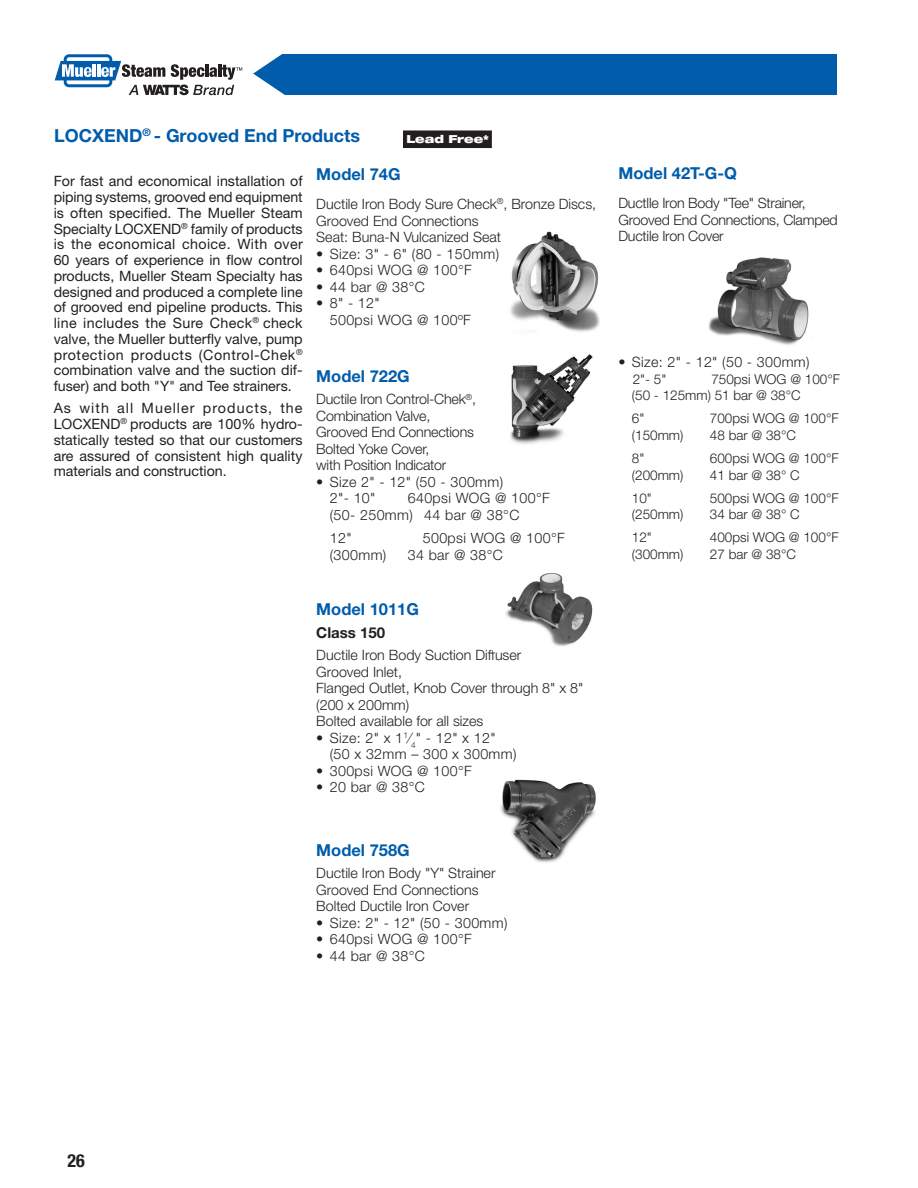
<style>
.page{position:relative;width:918px;height:1188px;background:#fff}
.page>*{position:absolute;margin:0;border:0;box-sizing:border-box;transform-origin:0 0}
.t1{font:700 18px "Helvetica Neue LT Std";color:#015dab}
.t2{font:700 condensed 18px "Helvetica Neue LT Std";color:#231f20}
.t3{font:700 16.5px "Helvetica Neue LT Std";color:#015dab}
.t4{font:700 15px "Helvetica Neue LT Std";color:#231f20}
.Body{font:14.25px/15.8px "Helvetica Neue LT Std";color:#231f20;text-align:justify}
.Product_Descriptio{font:300 14.25px/16.5px "Helvetica Neue LT Std";color:#231f20}
.Product_Descriptio-2{font:300 14.25px/16.5px "Helvetica Neue LT Std";letter-spacing:.025em;color:#231f20}
.Product_Specs_2{font:300 14.25px/16.5px "Helvetica Neue LT Std";letter-spacing:.025em;color:#231f20}
.Product_Specs_2-2{font:300 13.5px/16.5px "Helvetica Neue LT Std";color:#231f20}
.t5{font:900 expanded 11.1px "Helvetica Neue LT Std";color:#fff}
</style>
<div class="page">
<div style="left:251px;top:55px;width:586px;height:40px;background:#015dab"></div>
<svg style="left:55px;top:54px;width:240px;height:42px"></svg>
<img style="left:510px;top:231px;width:90px;height:101px">
<img style="left:510px;top:354px;width:83px;height:90px">
<img style="left:505px;top:573px;width:88px;height:74px">
<img style="left:500px;top:779px;width:96px;height:84px">
<img style="left:708px;top:257px;width:101px;height:88px">
<div style="left:404px;top:131px;width:87px;height:17px;background:#231f20"></div>
<p class="t1" style="left:54px;top:124px;width:308px">LOCXEND<sup>®</sup> - Grooved End Products</p>
<p class="t3" style="left:316px;top:164px;width:86px">Model 74G</p>
<p class="Product_Descriptio" style="left:316px;top:195px;width:281px">Ductile Iron Body Sure Check<sup>®</sup>, Bronze Discs,<br>Grooved End Connections<br>Seat: Buna-N Vulcanized Seat</p>
<p class="Product_Descriptio-2" style="left:316px;top:245px;width:184px">• Size: 3" - 6" (80 - 150mm)</p>
<p class="Product_Descriptio-2" style="left:316px;top:261px;width:157px">• 640psi WOG @ 100°F</p>
<p class="Product_Descriptio" style="left:316px;top:278px;width:110px">• 44 bar @ 38°C</p>
<p class="Product_Descriptio-2" style="left:330px;top:294px;width:143px;text-indent:-13px">• 8" - 12"<br>500psi WOG @ 100ºF</p>
<p class="t5" style="left:406px;top:132px;width:84px">Lead Free*</p>
<p class="Body" style="left:54px;top:173px;width:251px">For fast and economical installation of piping systems, grooved end equipment is often specified. The Mueller Steam Specialty LOCXEND<sup>®</sup> family of products is the economical choice. With over 60 years of experience in flow control products, Mueller Steam Specialty has designed and produced a complete line of grooved end pipeline products. This line includes the Sure Check<sup>®</sup> check valve, the Mueller butterfly valve, pump protection products (Control-Chek<sup>® </sup>combination valve and the suction dif&shy;fuser) and both "Y" and Tee strainers.</p>
<p class="Body" style="left:54px;top:400px;width:251px">As with all Mueller products, the LOCXEND<sup>®</sup> products are 100% hydro&shy;statically tested so that our customers are assured of consistent high quality materials and construction.</p>
<p class="t3" style="left:316px;top:366px;width:95px">Model 722G</p>
<p class="Product_Descriptio" style="left:316px;top:391px;width:161px">Ductile Iron Control-Chek<sup>®</sup>,<br>Combination Valve,<br>Grooved End Connections<br>Bolted Yoke Cover,<br>with Position Indicator</p>
<p class="Product_Descriptio-2" style="left:316px;top:473px;width:188px">• Size 2" - 12" (50 - 300mm)</p>
<p class="Product_Specs_2" style="left:330px;top:490px;width:47px">2"- 10"</p>
<p class="Product_Specs_2" style="left:330px;top:490px;width:221px;text-indent:78px">640psi WOG @ 100°F (50- 250mm) 44 bar @ 38°C</p>
<p class="Product_Specs_2" style="left:330px;top:530px;width:23px">12"</p>
<p class="Product_Specs_2" style="left:423px;top:530px;width:143px">500psi WOG @ 100°F</p>
<p class="Product_Specs_2" style="left:330px;top:546px;width:58px">(300mm)</p>
<p class="Product_Specs_2" style="left:408px;top:546px;width:97px">34 bar @ 38°C</p>
<p class="t3" style="left:316px;top:599px;width:104px">Model 1011G</p>
<p class="t4" style="left:316px;top:624px;width:70px">Class 150</p>
<p class="Product_Descriptio" style="left:316px;top:647px;width:269px">Ductile Iron Body Suction Diffuser<br>Grooved Inlet,<br>Flanged Outlet, Knob Cover through 8" x 8" (200 x 200mm)<br>Bolted available for all sizes</p>
<p class="Product_Descriptio-2" style="left:330px;top:729px;width:188px;text-indent:-13px">• Size: 2" x 1<sup>1</sup>⁄<sub>4</sub>" - 12" x 12" (50 x 32mm – 300 x 300mm)</p>
<p class="Product_Descriptio-2" style="left:316px;top:762px;width:157px">• 300psi WOG @ 100°F</p>
<p class="Product_Descriptio" style="left:316px;top:779px;width:110px">• 20 bar @ 38°C</p>
<p class="t3" style="left:316px;top:840px;width:95px">Model 758G</p>
<p class="Product_Descriptio" style="left:316px;top:864px;width:181px">Ductile Iron Body "Y" Strainer<br>Grooved End Connections<br>Bolted Ductile Iron Cover</p>
<p class="Product_Descriptio-2" style="left:316px;top:914px;width:193px">• Size: 2" - 12" (50 - 300mm)</p>
<p class="Product_Descriptio-2" style="left:316px;top:930px;width:157px">• 640psi WOG @ 100°F</p>
<p class="Product_Descriptio" style="left:316px;top:947px;width:110px">• 44 bar @ 38°C</p>
<p class="t3" style="left:618px;top:163px;width:120px">Model 42T-G-Q</p>
<p class="Product_Descriptio" style="left:618px;top:195px;width:221px">Ductlle Iron Body "Tee" Strainer,<br>Grooved End Connections, Clamped<br>Ductile Iron Cover</p>
<p class="Product_Descriptio-2" style="left:618px;top:354px;width:193px">• Size: 2" - 12" (50 - 300mm)</p>
<p class="Product_Specs_2-2" style="left:633px;top:370px;width:35px">2"- 5"</p>
<p class="Product_Specs_2-2" style="left:632px;top:370px;width:210px;text-indent:79px">750psi WOG @ 100°F (50 - 125mm) 51 bar @ 38°C</p>
<p class="Product_Specs_2-2" style="left:632px;top:410px;width:14px">6"</p>
<p class="Product_Specs_2-2" style="left:710px;top:410px;width:130px">700psi WOG @ 100°F</p>
<p class="Product_Specs_2-2" style="left:632px;top:427px;width:53px">(150mm)</p>
<p class="Product_Specs_2-2" style="left:710px;top:427px;width:87px">48 bar @ 38°C</p>
<p class="Product_Specs_2-2" style="left:632px;top:450px;width:14px">8"</p>
<p class="Product_Specs_2-2" style="left:710px;top:450px;width:130px">600psi WOG @ 100°F</p>
<p class="Product_Specs_2-2" style="left:632px;top:466px;width:53px">(200mm)</p>
<p class="Product_Specs_2-2" style="left:710px;top:466px;width:91px">41 bar @ 38° C</p>
<p class="Product_Specs_2-2" style="left:632px;top:489px;width:22px">10"</p>
<p class="Product_Specs_2-2" style="left:710px;top:489px;width:130px">500psi WOG @ 100°F</p>
<p class="Product_Specs_2-2" style="left:632px;top:506px;width:53px">(250mm)</p>
<p class="Product_Specs_2-2" style="left:710px;top:506px;width:91px">34 bar @ 38° C</p>
<p class="Product_Specs_2-2" style="left:632px;top:529px;width:22px">12"</p>
<p class="Product_Specs_2-2" style="left:710px;top:529px;width:130px">400psi WOG @ 100°F</p>
<p class="Product_Specs_2-2" style="left:632px;top:546px;width:53px">(300mm)</p>
<p class="Product_Specs_2-2" style="left:710px;top:546px;width:87px">27 bar @ 38°C</p>
<p class="t2" style="left:68px;top:1150px;width:19px">26</p>
</div>
